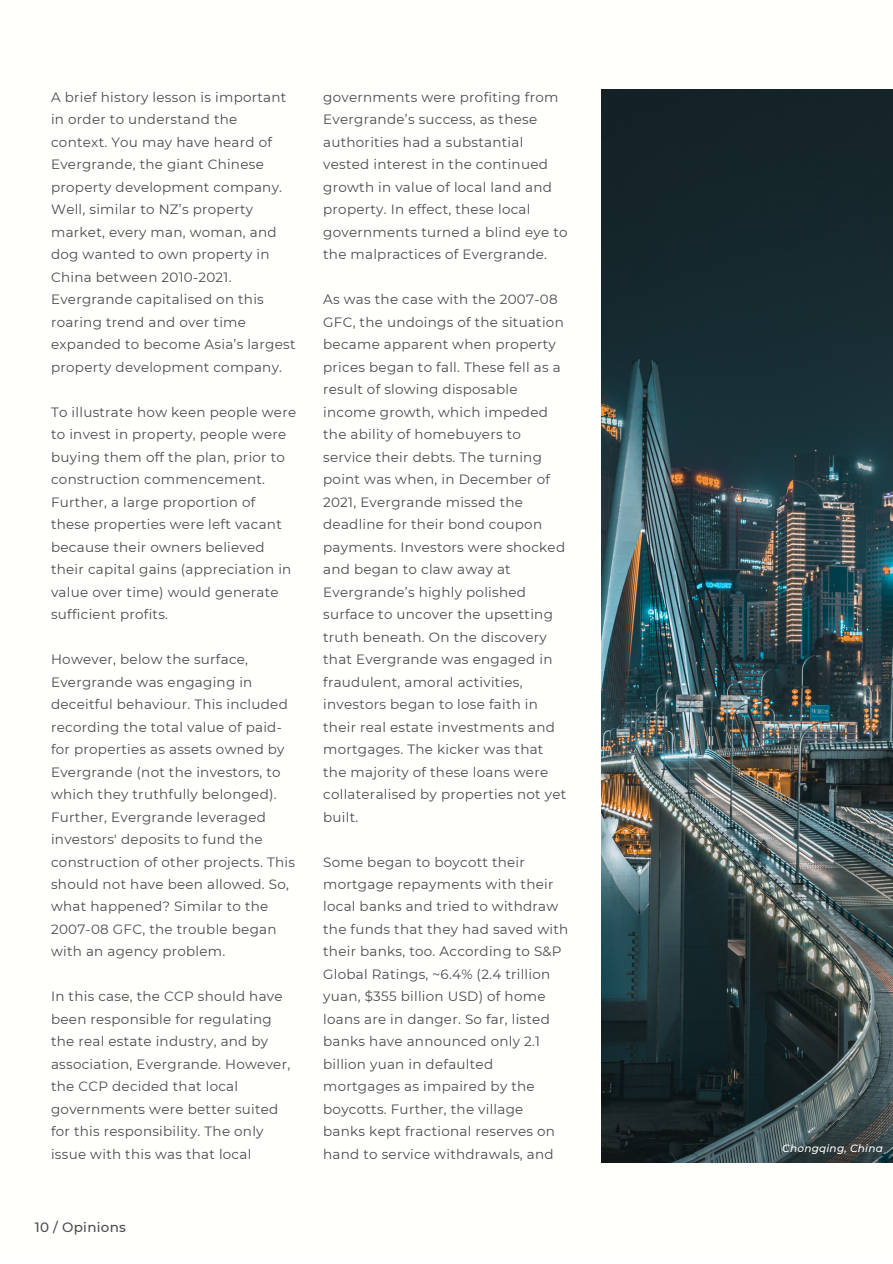
<style>
.page{position:relative;width:893px;height:1264px;background:#fff}
.page>*{position:absolute;margin:0;border:0;box-sizing:border-box;transform-origin:0 0}
.t1{font:13.5px/22.5px "Montserrat";letter-spacing:.02em;color:#4b4b4b}
.t2{font:500 13.5px "Montserrat";letter-spacing:.02em;color:#4b4b4b}
.t3{font:italic 500 10.5px "Montserrat";letter-spacing:.02em;color:#fff}
</style>
<div class="page">
<img style="left:602px;top:89px;width:290px;height:1073px">
<p class="t1" style="left:51px;top:86px;width:246px">A brief history lesson is important in order to understand the context. You may have heard of<br>Evergrande, the giant Chinese property development company.<br>Well, similar to NZ’s property market, every man, woman, and dog wanted to own property in<br>China between 2010-2021.<br>Evergrande capitalised on this roaring trend and over time expanded to become Asia’s largest property development company.</p>
<p class="t1" style="left:51px;top:400px;width:247px">To illustrate how keen people were to invest in property, people were buying them off the plan, prior to construction commencement.<br>Further, a large proportion of these properties were left vacant because their owners believed their capital gains (appreciation in value over time) would generate sufficient profits.</p>
<p class="t1" style="left:51px;top:648px;width:245px">However, below the surface,<br>Evergrande was engaging in deceitful behaviour. This included recording the total value of paid&shy;for properties as assets owned by<br>Evergrande (not the investors, to which they truthfully belonged).<br>Further, Evergrande leveraged investors' deposits to fund the construction of other projects. This should not have been allowed. So, what happened? Similar to the<br>2007-08 GFC, the trouble began with an agency problem.</p>
<p class="t1" style="left:51px;top:985px;width:240px">In this case, the CCP should have been responsible for regulating the real estate industry, and by association, Evergrande. However, the CCP decided that local governments were better suited for this responsibility. The only issue with this was that local</p>
<p class="t2" style="left:35px;top:1218px;width:92px">10 / Opinions</p>
<p class="t1" style="left:323px;top:86px;width:246px">governments were profiting from<br>Evergrande’s success, as these authorities had a substantial vested interest in the continued growth in value of local land and property. In effect, these local governments turned a blind eye to the malpractices of Evergrande.</p>
<p class="t1" style="left:323px;top:288px;width:244px">As was the case with the 2007-08<br>GFC, the undoings of the situation became apparent when property prices began to fall. These fell as a result of slowing disposable income growth, which impeded the ability of homebuyers to service their debts. The turning point was when, in December of<br>2021, Evergrande missed the deadline for their bond coupon payments. Investors were shocked and began to claw away at<br>Evergrande’s highly polished surface to uncover the upsetting truth beneath. On the discovery that Evergrande was engaged in fraudulent, amoral activities, investors began to lose faith in their real estate investments and mortgages. The kicker was that the majority of these loans were collateralised by properties not yet built.</p>
<p class="t1" style="left:323px;top:850px;width:246px">Some began to boycott their mortgage repayments with their local banks and tried to withdraw the funds that they had saved with their banks, too. According to S&amp;P<br>Global Ratings, ~6.4% (2.4 trillion yuan, $355 billion USD) of home loans are in danger. So far, listed banks have announced only 2.1 billion yuan in defaulted mortgages as impaired by the boycotts. Further, the village banks kept fractional reserves on hand to service withdrawals, and</p>
<p class="t3" style="left:782px;top:1141px;width:102px">Chongqing, China</p>
</div>
